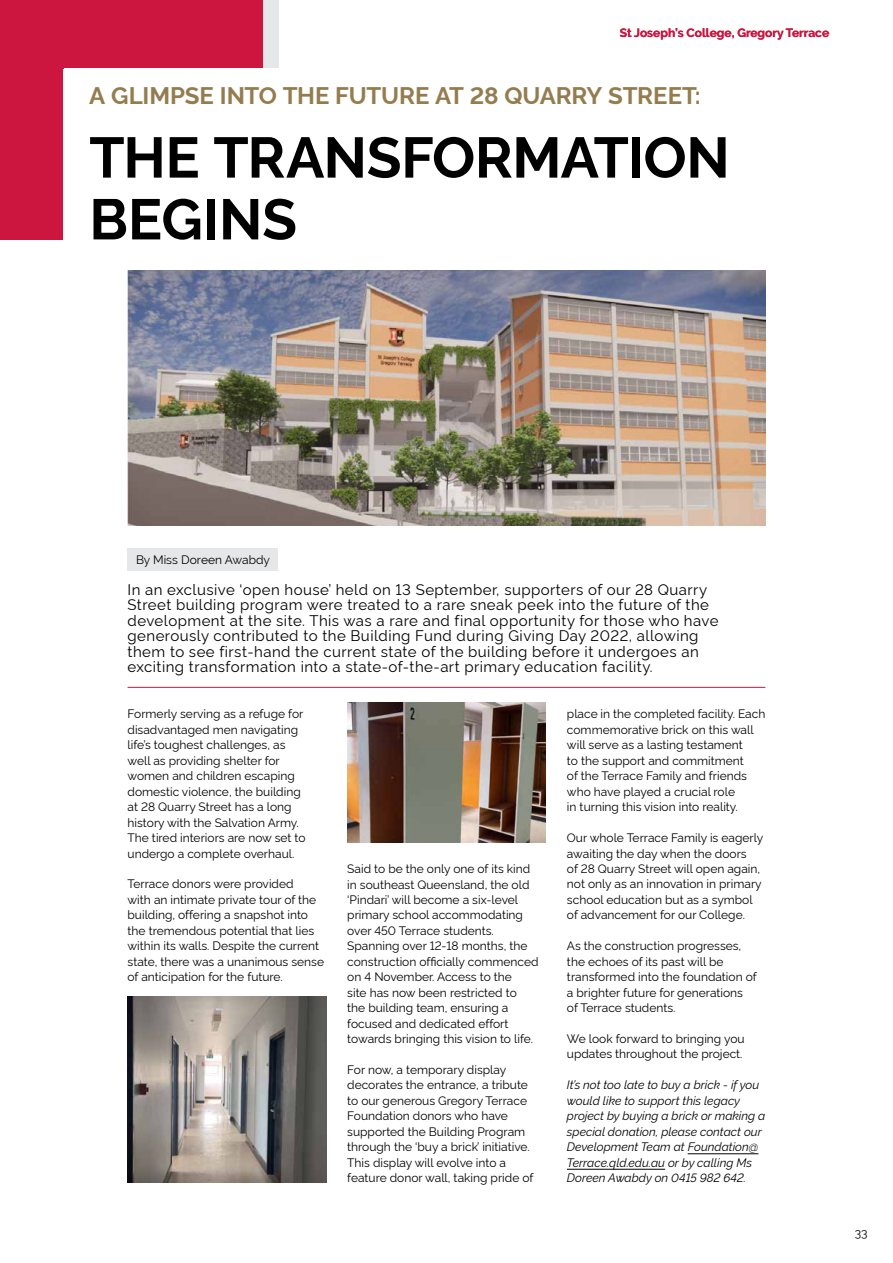
<style>
.page{position:relative;width:893px;height:1263px;background:#fff}
.page>*{position:absolute;margin:0;border:0;box-sizing:border-box;transform-origin:0 0}
.t1{font:700 57px/61.8px "Rawline";letter-spacing:-.005em;color:#000}
.t2{font:700 24px "Rawline";letter-spacing:-.005em;color:#947c4e}
.t3{font:15px/15.5px "Rawline";letter-spacing:.03em;color:#000}
.t4{font:12px/15.5px "Rawline";color:#000}
.t5{font:italic 12px/15.5px "Rawline";color:#000}
.t6{font:700 12px "Raleway";color:#cd163f}
.t7{font:12px "Raleway";color:#000}
</style>
<div class="page">
<div style="left:0;top:0;width:264px;height:239px;background:#cd163f"></div>
<div style="left:264px;top:0;width:15px;height:239px;background:#e6e7e8"></div>
<div style="left:64px;top:68px;width:662px;height:54px;background:#fff"></div>
<div style="left:64px;top:115px;width:691px;height:149px;background:#fff"></div>
<div style="left:128px;top:548px;width:150px;height:23px;background:#e6e7e8"></div>
<hr style="left:128px;top:687px;width:637px;height:1px;background:#cd163f">
<hr style="left:688px;top:1153px;width:70px;height:1px;background:#000">
<hr style="left:567px;top:1169px;width:98px;height:1px;background:#000">
<img style="left:128px;top:270px;width:637px;height:255px">
<img style="left:347px;top:703px;width:199px;height:139px">
<img style="left:128px;top:996px;width:198px;height:186px">
<p class="t6" style="left:620px;top:26px;width:211px">St Joseph’s College, Gregory Terrace</p>
<h2 class="t2" style="left:89px;top:77px;width:613px">A GLIMPSE INTO THE FUTURE AT 28 QUARRY STREET:</h2>
<h1 class="t1" style="left:89px;top:121px;width:642px">THE TRANSFORMATION<br>BEGINS</h1>
<p class="t7" style="left:136px;top:553px;width:135px">By Miss Doreen Awabdy</p>
<p class="t3" style="left:128px;top:580px;width:592px">In an exclusive ‘open house’ held on 13 September, supporters of our 28 Quarry Street building program were treated to a rare sneak peek into the future of the development at the site. This was a rare and final opportunity for those who have generously contributed to the Building Fund during Giving Day 2022, allowing them to see first-hand the current state of the building before it undergoes an exciting transformation into a state-of-the-art primary education facility.</p>
<p class="t4" style="left:128px;top:705px;width:180px">Formerly serving as a refuge for disadvantaged men navigating life’s toughest challenges, as well as providing shelter for women and children escaping domestic violence, the building at 28 Quarry Street has a long history with the Salvation Army.<br>The tired interiors are now set to undergo a complete overhaul.</p>
<p class="t4" style="left:128px;top:875px;width:198px">Terrace donors were provided<br>with an intimate private tour of the building, offering a snapshot into the tremendous potential that lies within its walls. Despite the current state, there was a unanimous sense of anticipation for the future.</p>
<p class="t4" style="left:567px;top:705px;width:200px">place in the completed facility. Each commemorative brick on this wall will serve as a lasting testament<br>to the support and commitment<br>of the Terrace Family and friends who have played a crucial role<br>in turning this vision into reality.</p>
<p class="t4" style="left:567px;top:829px;width:198px">Our whole Terrace Family is eagerly awaiting the day when the doors<br>of 28 Quarry Street will open again, not only as an innovation in primary school education but as a symbol of advancement for our College.</p>
<p class="t4" style="left:567px;top:937px;width:191px">As the construction progresses, the echoes of its past will be transformed into the foundation of a brighter future for generations of Terrace students.</p>
<p class="t4" style="left:567px;top:1030px;width:179px">We look forward to bringing you updates throughout the project.</p>
<p class="t5" style="left:567px;top:1076px;width:200px">It’s not too late to buy a brick - if you would like to support this legacy project by buying a brick or making a special donation, please contact our Development Team at Foundation@ Terrace.qld.edu.au or by calling Ms Doreen Awabdy on 0415 982 642.</p>
<p class="t4" style="left:347px;top:860px;width:193px">Said to be the only one of its kind in southeast Queensland, the old ‘Pindari’ will become a six-level primary school accommodating over 450 Terrace students.<br>Spanning over 12-18 months, the construction officially commenced on 4 November. Access to the<br>site has now been restricted to<br>the building team, ensuring a focused and dedicated effort towards bringing this vision to life.</p>
<p class="t4" style="left:347px;top:1061px;width:188px">For now, a temporary display decorates the entrance, a tribute to our generous Gregory Terrace<br>Foundation donors who have supported the Building Program through the ‘buy a brick’ initiative.<br>This display will evolve into a feature donor wall, taking pride of</p>
<p class="t7" style="left:855px;top:1226px;width:14px">33</p>
</div>
